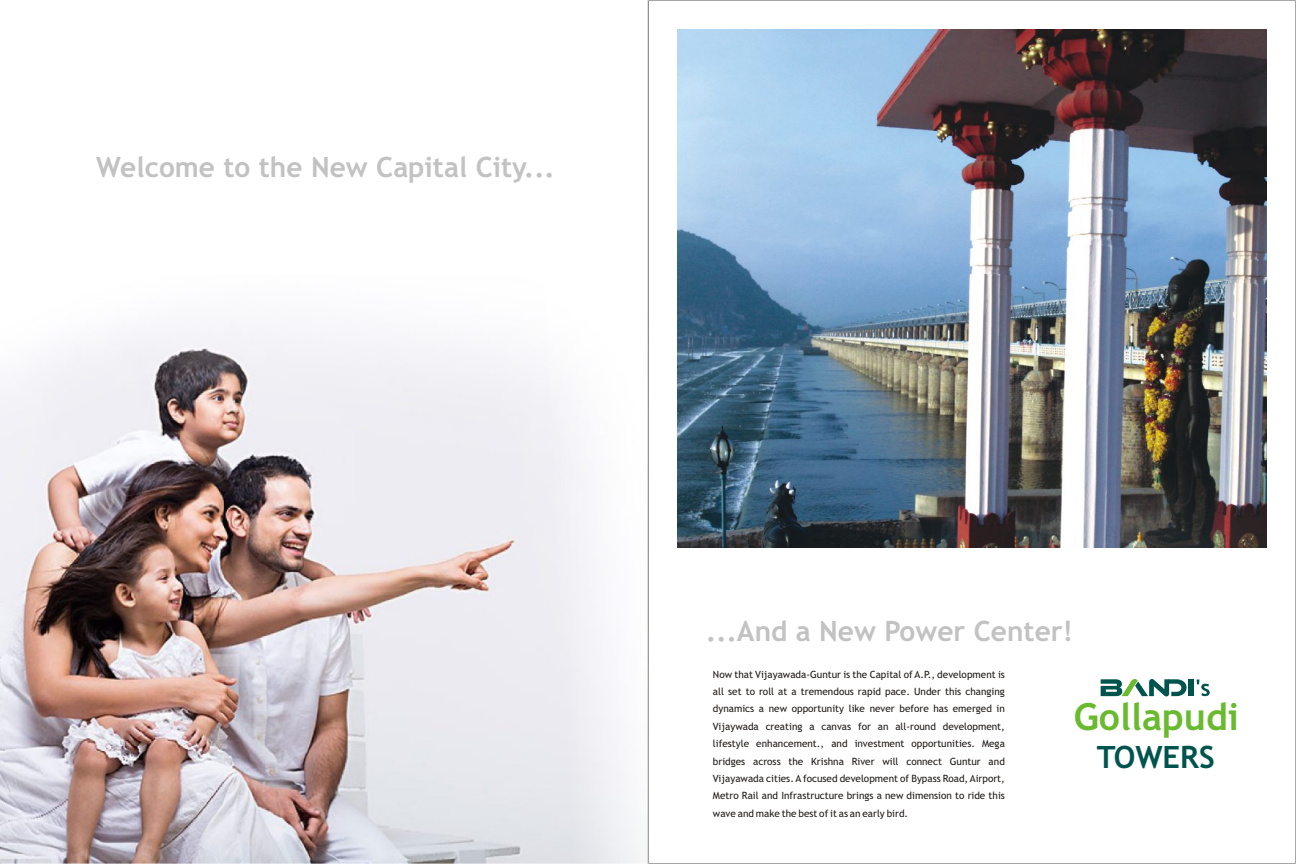
<style>
.page{position:relative;width:1296px;height:864px;background:#fff}
.page>*{position:absolute;margin:0;border:0;box-sizing:border-box;transform-origin:0 0}
.t1{font:700 37.4px "Trebuchet MS";color:#69ba2e}
.t2{font:700 30.8px "Trebuchet MS";color:#00544d}
.t3{font:700 28px "Trebuchet MS";color:#c2c2c2}
.t4{font:10px/17.4px "Trebuchet MS";color:#1f1a17;text-align:justify}
</style>
<div class="page">
<img style="left:0;top:0;width:648px;height:864px">
<img style="left:678px;top:30px;width:588px;height:517px">
<div style="left:1188px;top:679px;width:6px;height:17px;background:#00544d"></div>
<svg style="left:1101px;top:679px;width:86px;height:17px"></svg>
<svg style="left:1197px;top:680px;width:13px;height:16px"></svg>
<h3 class="t3" style="left:96px;top:156px;width:460px">Welcome to the New Capital City...</h3>
<h3 class="t3" style="left:706px;top:621px;width:368px">...And a New Power Center!</h3>
<p class="t4" style="left:713px;top:666px;width:293px">Now that Vijayawada-Guntur is the Capital of A.P., development is all set to roll at a tremendous rapid pace. Under this changing dynamics a new opportunity like never before has emerged in Vijaywada creating a canvas for an all-round development, lifestyle enhancement., and investment opportunities. Mega bridges across the Krishna River will connect Guntur and Vijayawada cities. A focused development of Bypass Road, Airport, Metro Rail and Infrastructure brings a new dimension to ride this wave and make the best of it as an early bird.</p>
<h1 class="t1" style="left:1074px;top:703px;width:167px">Gollapudi</h1>
<h2 class="t2" style="left:1097px;top:745px;width:119px">TOWERS</h2>
</div>
